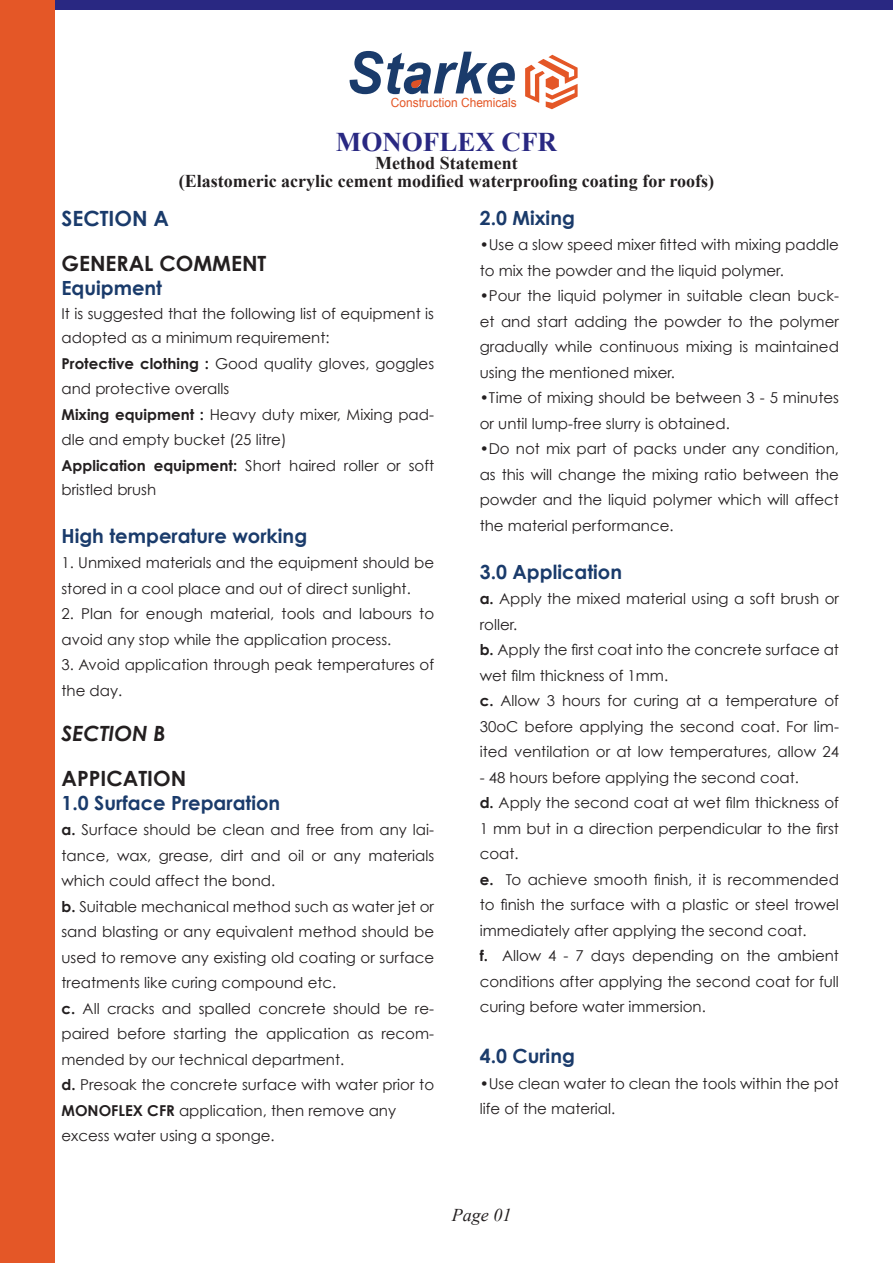
<style>
.page{position:relative;width:893px;height:1263px;background:#fff}
.page>*{position:absolute;margin:0;border:0;box-sizing:border-box;transform-origin:0 0}
.t1{font:italic 700 58.35px "Arial";color:#1a3b6b;scale:.95 1}
.t2{font:700 27px "Times New Roman";color:#292882}
.t3{font:700 21px "Century Gothic";color:#231f20}
.t4{font:700 21px "Century Gothic";color:#1a3b6b}
.t5{font:italic 700 21px "Century Gothic";color:#231f20}
.t6{font:700 19.5px "Century Gothic";color:#1a3b6b}
.t7{font:700 18px/18px "Times New Roman";color:#231f20;text-align:center}
.t8{font:italic 18px "Times New Roman";color:#231f20}
.t9{font:15px/25.5px "Century Gothic";color:#231f20}
.t10{font:12.6px "Arial";color:#e45727;scale:.95 1}
.s1{font-weight:700}
</style>
<div class="page">
<div style="left:0;top:0;width:893px;height:9px;background:#292882"></div>
<div style="left:0;top:0;width:54px;height:1263px;background:#e45727"></div>
<svg style="left:410px;top:79px;width:13px;height:10px"></svg>
<svg style="left:525px;top:55px;width:53px;height:54px"></svg>
<h1 class="t1" style="left:346px;top:34px;width:179px">Starke</h1>
<p class="t10" style="left:391px;top:94px;width:134px">Construction Chemicals</p>
<h2 class="t2" style="left:336px;top:123px;width:223px">MONOFLEX CFR</h2>
<p class="t7" style="left:179px;top:154px;width:537px">Method Statement<br>(Elastomeric acrylic cement modified waterproofing coating for roofs)</p>
<h3 class="t4" style="left:62px;top:205px;width:109px">SECTION A</h3>
<h3 class="t3" style="left:62px;top:250px;width:206px">GENERAL COMMENT</h3>
<h3 class="t6" style="left:62px;top:276px;width:102px">Equipment</h3>
<p class="t9" style="left:62px;top:301px;width:374px;line-height:24px">It is suggested that the following list of equipment is adopted as a minimum requirement:</p>
<p class="t9" style="left:62px;top:350px;width:374px"><span class="s1">Protective clothing :</span> Good quality gloves, goggles and protective overalls<br><span class="s1">Mixing equipment :</span> Heavy duty mixer, Mixing pad&shy;dle and empty bucket (25 litre)<br><span class="s1">Application equipment:</span> Short haired roller or soft</p>
<p class="t9" style="left:62px;top:476px;width:96px">bristled brush</p>
<h3 class="t6" style="left:62px;top:523px;width:247px">High temperature working</h3>
<p class="t9" style="left:62px;top:550px;width:374px">1. Unmixed materials and the equipment should be stored in a cool place and out of direct sunlight.</p>
<p class="t9" style="left:62px;top:601px;width:374px">2. Plan for enough material, tools and labours to avoid any stop while the application process.</p>
<p class="t9" style="left:62px;top:652px;width:374px">3. Avoid application through peak temperatures of the day.</p>
<h3 class="t5" style="left:62px;top:719px;width:106px">SECTION B</h3>
<h3 class="t3" style="left:62px;top:765px;width:126px">APPICATION</h3>
<h3 class="t6" style="left:62px;top:790px;width:220px">1.0 Surface Preparation</h3>
<p class="t9" style="left:62px;top:817px;width:374px"><span class="s1">a.</span> Surface should be clean and free from any lai&shy;tance, wax, grease, dirt and oil or any materials which could affect the bond.<br><span class="s1">b.</span> Suitable mechanical method such as water jet or sand blasting or any equivalent method should be used to remove any existing old coating or surface treatments like curing compound etc.<br><span class="s1">c.</span> All cracks and spalled concrete should be re&shy;paired before starting the application as recom&shy;mended by our technical department.<br><span class="s1">d.</span> Presoak the concrete surface with water prior to <span class="s1">MONOFLEX CFR</span> application, then remove any excess water using a sponge.</p>
<h3 class="t6" style="left:480px;top:205px;width:97px">2.0 Mixing</h3>
<p class="t9" style="left:480px;top:232px;width:361px"><span class="s1">•</span>Use a slow speed mixer fitted with mixing paddle to mix the powder and the liquid polymer.</p>
<p class="t9" style="left:480px;top:283px;width:361px;text-align:justify">•Pour the liquid polymer in suitable clean buck&shy;et and start adding the powder to the polymer gradually while continuous mixing is maintained using the mentioned mixer.</p>
<p class="t9" style="left:480px;top:385px;width:361px">•Time of mixing should be between 3 - 5 minutes or until lump-free slurry is obtained.</p>
<p class="t9" style="left:480px;top:436px;width:361px;text-align:justify">•Do not mix part of packs under any condition, as this will change the mixing ratio between the powder and the liquid polymer which will affect the material performance.</p>
<h3 class="t6" style="left:480px;top:559px;width:144px">3.0 Application</h3>
<p class="t9" style="left:480px;top:586px;width:361px"><span class="s1">a.</span> Apply the mixed material using a soft brush or roller.<br><span class="s1">b.</span> Apply the first coat into the concrete surface at wet film thickness of 1mm.<br><span class="s1">c.</span> Allow 3 hours for curing at a temperature of 30oC before applying the second coat. For lim&shy;ited ventilation or at low temperatures, allow 24</p>
<p class="t9" style="left:480px;top:764px;width:361px">- 48 hours before applying the second coat.<br><span class="s1">d.</span> Apply the second coat at wet film thickness of 1 mm but in a direction perpendicular to the first coat.<br><span class="s1">e.</span> To achieve smooth finish, it is recommended to finish the surface with a plastic or steel trowel immediately after applying the second coat.<br><span class="s1">f.</span> Allow 4 - 7 days depending on the ambient conditions after applying the second coat for full curing before water immersion.</p>
<h3 class="t6" style="left:480px;top:1044px;width:97px">4.0 Curing</h3>
<p class="t9" style="left:480px;top:1070px;width:361px">•Use clean water to clean the tools within the pot life of the material.</p>
<p class="t8" style="left:452px;top:1203px;width:61px">Page 01</p>
</div>
